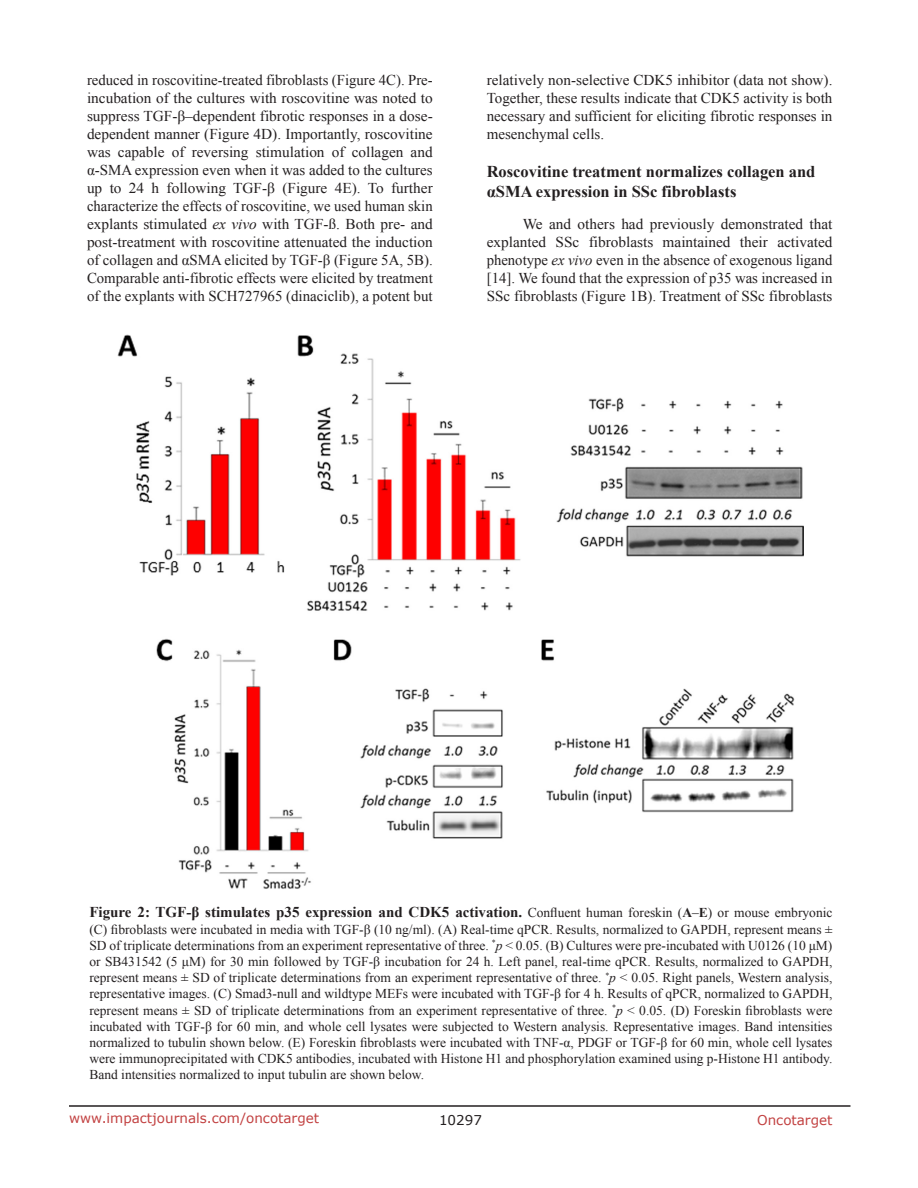
<style>
.page{position:relative;width:918px;height:1188px;background:#fff}
.page>*{position:absolute;margin:0;border:0;box-sizing:border-box;transform-origin:0 0}
.sub_heading_1{font:700 16.5px/19.8px "Times New Roman";color:#231f20}
.BodyText{font:15px/18px "Times New Roman";color:#231f20;text-align:justify}
.Figuretrx{font:700 15px "Times New Roman";color:#231f20}
.Figuretrx-2{font:13.5px/16.2px "Times New Roman";color:#231f20;text-align:justify}
.t1{font:13.5px "Verdana";color:#c24141}
.t2{font:13.5px "Verdana";color:#231f20}
.s1{font-style:italic}
.s2{font-weight:400;font-size:13.5px}
.s3{font-size:13.5px}
</style>
<div class="page">
<hr style="left:69px;top:1105px;width:781px;height:2px;background:#231f20">
<img style="left:118px;top:335px;width:686px;height:554px">
<p class="BodyText" style="left:87px;top:71px;width:347px">reduced in roscovitine-treated fibroblasts (Figure 4C). Pre&shy;incubation of the cultures with roscovitine was noted to suppress TGF-β–dependent fibrotic responses in a dose&shy;dependent manner (Figure 4D). Importantly, roscovitine was capable of reversing stimulation of collagen and α-SMA expression even when it was added to the cultures up to 24 h following TGF-β (Figure 4E). To further characterize the effects of roscovitine, we used human skin explants stimulated <span class="s1">ex vivo</span> with TGF-ß. Both pre- and post-treatment with roscovitine attenuated the induction of collagen and αSMA elicited by TGF-β (Figure 5A, 5B).<br>Comparable anti-fibrotic effects were elicited by treatment of the explants with SCH727965 (dinaciclib), a potent but</p>
<p class="BodyText" style="left:487px;top:71px;width:347px">relatively non-selective CDK5 inhibitor (data not show).<br>Together, these results indicate that CDK5 activity is both necessary and sufficient for eliciting fibrotic responses in mesenchymal cells.</p>
<p class="sub_heading_1" style="left:487px;top:161px;width:330px">Roscovitine treatment normalizes collagen and αSMA expression in SSc fibroblasts</p>
<p class="BodyText" style="left:487px;top:214px;width:347px;text-indent:36px">We and others had previously demonstrated that explanted SSc fibroblasts maintained their activated phenotype <span class="s1">ex vivo</span> even in the absence of exogenous ligand [14]. We found that the expression of p35 was increased in SSc fibroblasts (Figure 1B). Treatment of SSc fibroblasts</p>
<p class="Figuretrx" style="left:89px;top:902px;width:745px">Figure 2: TGF-β stimulates p35 expression and CDK5 activation. <span class="s2">Confluent human foreskin (</span><span class="s3">A</span><span class="s2">–</span><span class="s3">E</span><span class="s2">) or mouse embryonic</span></p>
<p class="Figuretrx-2" style="left:89px;top:921px;width:745px">(C) fibroblasts were incubated in media with TGF-β (10 ng/ml). (A) Real-time qPCR. Results, normalized to GAPDH, represent means ± SD of triplicate determinations from an experiment representative of three. <sup>*</sup><span class="s1">p</span> &lt; 0.05. (B) Cultures were pre-incubated with U0126 (10 μM) or SB431542 (5 μM) for 30 min followed by TGF-β incubation for 24 h. Left panel, real-time qPCR. Results, normalized to GAPDH, represent means ± SD of triplicate determinations from an experiment representative of three. <sup>*</sup><span class="s1">p</span> &lt; 0.05. Right panels, Western analysis, representative images. (C) Smad3-null and wildtype MEFs were incubated with TGF-β for 4 h. Results of qPCR, normalized to GAPDH, represent means ± SD of triplicate determinations from an experiment representative of three. <sup>*</sup><span class="s1">p</span> &lt; 0.05. (D) Foreskin fibroblasts were incubated with TGF-β for 60 min, and whole cell lysates were subjected to Western analysis. Representative images. Band intensities normalized to tubulin shown below. (E) Foreskin fibroblasts were incubated with TNF-α, PDGF or TGF-β for 60 min, whole cell lysates were immunoprecipitated with CDK5 antibodies, incubated with Histone H1 and phosphorylation examined using p-Histone H1 antibody.<br>Band intensities normalized to input tubulin are shown below.</p>
<p class="t1" style="left:69px;top:1109px;width:252px">www.impactjournals.com/oncotarget</p>
<p class="t2" style="left:439px;top:1111px;width:44px">10297</p>
<p class="t1" style="left:757px;top:1111px;width:77px">Oncotarget</p>
</div>
